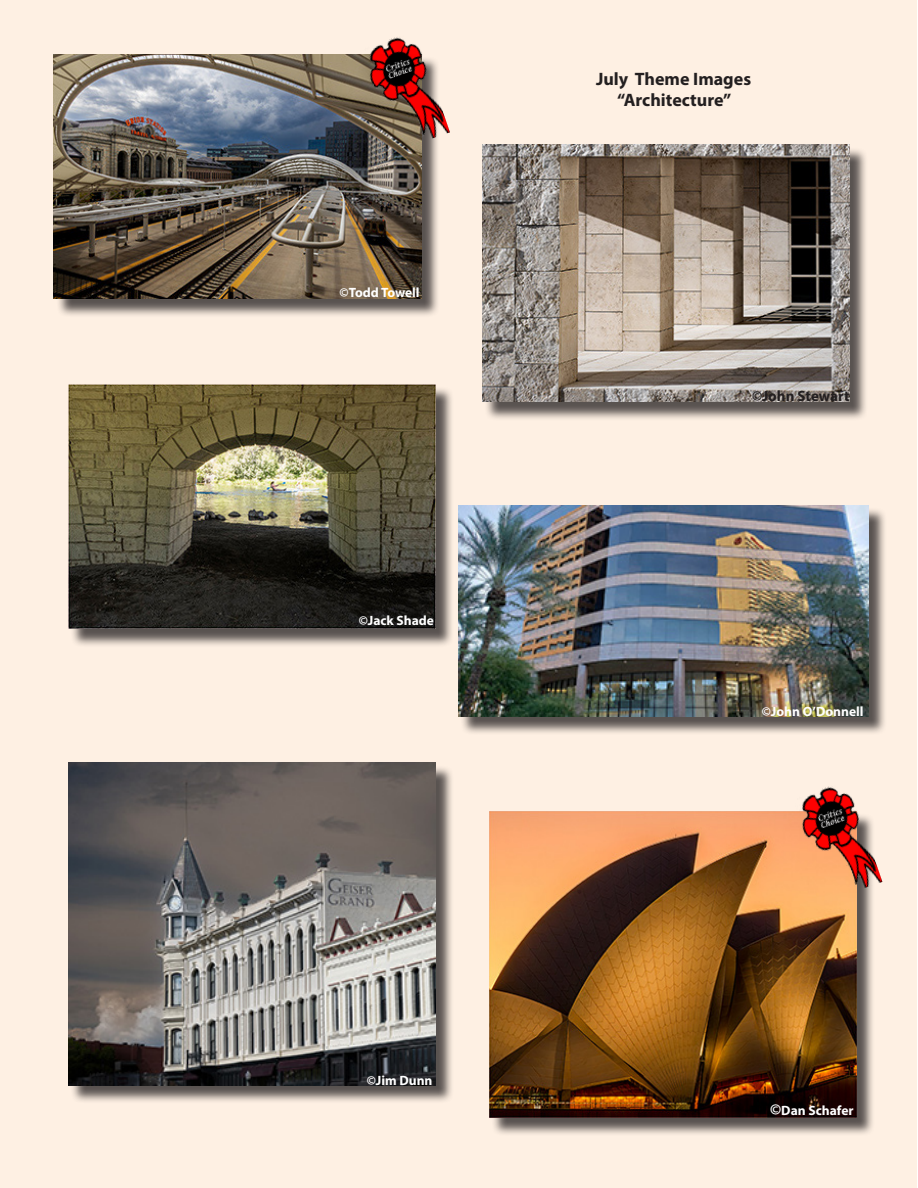
<style>
.page{position:relative;width:918px;height:1188px;background:#fff}
.page>*{position:absolute;margin:0;border:0;box-sizing:border-box;transform-origin:0 0}
.t1{font:700 18px "Myriad Pro";color:#231f20}
.t2{font:700 15px "Myriad Pro";color:#231f20}
.t3{font:700 13.5px "Myriad Pro";color:#fff}
.s1{font-size:16.5px}
</style>
<div class="page">
<div style="left:0;top:0;width:916px;height:1188px;background:#fef0e3"></div>
<div style="left:460px;top:508px;width:427px;height:227px;background:#231f20;opacity:.75"></div>
<img style="left:458px;top:505px;width:411px;height:211px">
<div style="left:491px;top:814px;width:384px;height:322px;background:#231f20;opacity:.75"></div>
<img style="left:489px;top:811px;width:367px;height:306px">
<div style="left:485px;top:147px;width:383px;height:273px;background:#231f20;opacity:.75"></div>
<img style="left:482px;top:145px;width:368px;height:257px">
<div style="left:71px;top:386px;width:383px;height:262px;background:#231f20;opacity:.75"></div>
<img style="left:68px;top:384px;width:368px;height:245px">
<div style="left:56px;top:56px;width:384px;height:262px;background:#231f20;opacity:.75"></div>
<img style="left:54px;top:54px;width:367px;height:245px">
<div style="left:71px;top:765px;width:383px;height:339px;background:#231f20;opacity:.75"></div>
<img style="left:68px;top:762px;width:368px;height:323px">
<img style="left:359px;top:37px;width:91px;height:115px">
<img style="left:792px;top:786px;width:90px;height:115px">
<p class="t3" style="left:340px;top:284px;width:82px">©Todd Towell</p>
<p class="t3" style="left:359px;top:612px;width:77px">©Jack Shade</p>
<p class="t3" style="left:367px;top:1072px;width:67px">©Jim Dunn</p>
<p class="t1" style="left:596px;top:67px;width:157px">July Theme Images</p>
<p class="t1" style="left:617px;top:89px;width:116px">“Architecture”</p>
<p class="t2" style="left:752px;top:386px;width:99px">©John Stewart</p>
<p class="t3" style="left:762px;top:703px;width:103px">©John O’Donnell</p>
<p class="t3" style="left:770px;top:1102px;width:85px"><span class="s1">©</span>Dan Schafer</p>
</div>
